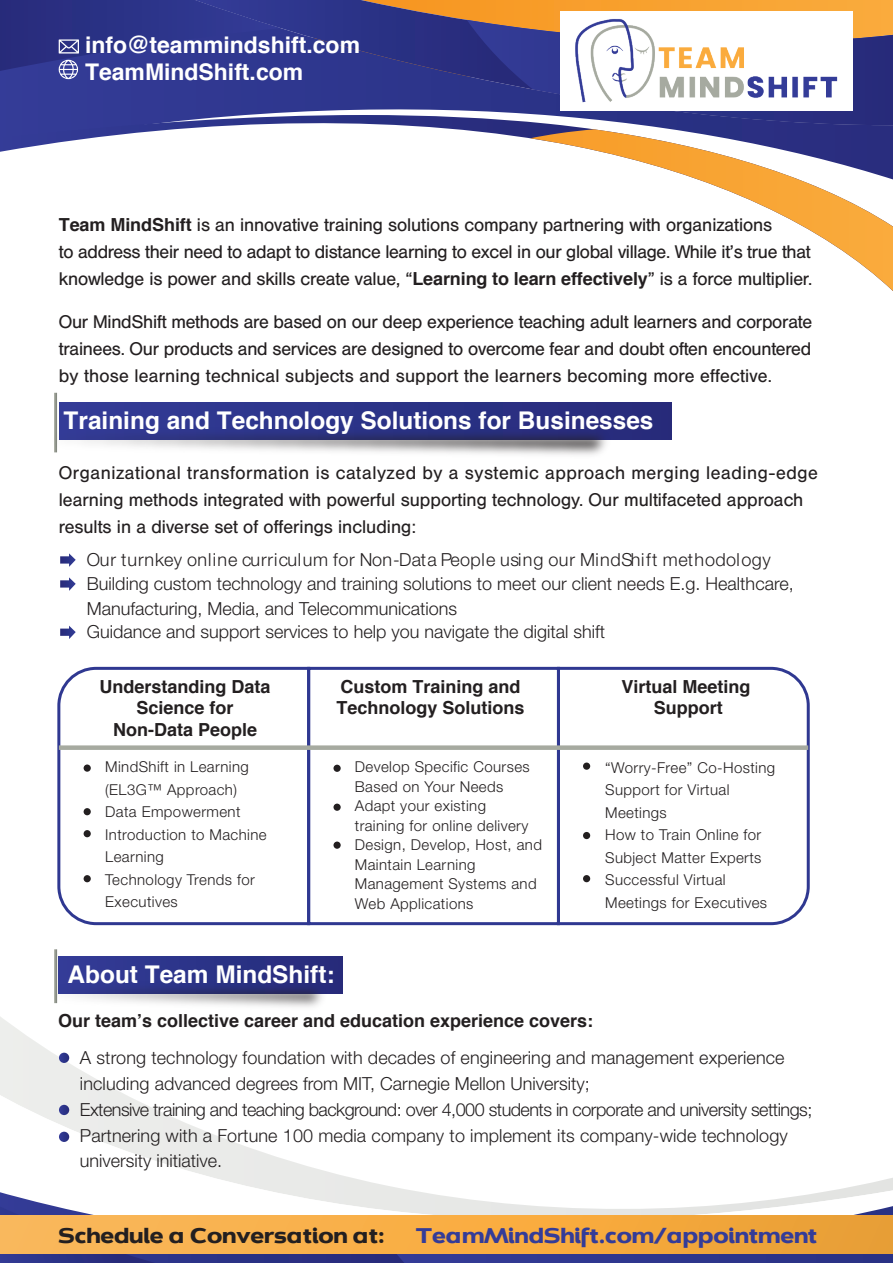
<style>
.page{position:relative;width:893px;height:1263px;background:#fff}
.page>*{position:absolute;margin:0;border:0;box-sizing:border-box;transform-origin:0 0}
.t1{font:700 24.45px "Helvetica";color:#fff}
.t2{font:700 22.95px/27.6px "Helvetica";color:#fff}
.t3{font:20.7px "Dienstag Regular 3";letter-spacing:-.01em;color:#343c98}
.t4{font:20.7px "Dienstag Regular 3";letter-spacing:-.01em;color:#231f20}
.t5{font:18px/27px "Helvetica BQ";color:#231f20}
.t6{font:300 18px/25.7px "Helvetica Neue";color:#231f20}
.t7{font:700 18px/21.6px "Helvetica";color:#231f20;text-align:center}
.t8{font:300 15px/22.5px "Helvetica Neue";letter-spacing:.025em;color:#231f20}
.s1{font-family:"Helvetica";font-weight:700}
</style>
<div class="page">
<div style="left:0;top:79px;width:195px;height:35px;background:#333a95"></div>
<svg style="left:0;top:114px;width:893px;height:38px"></svg>
<svg style="left:530px;top:129px;width:363px;height:162px"></svg>
<svg style="left:195px;top:0;width:151px;height:125px;background:#394193"></svg>
<svg style="left:346px;top:0;width:547px;height:125px;background:#61547a"></svg>
<svg style="left:0;top:1017px;width:80px;height:53px"></svg>
<svg style="left:0;top:1070px;width:893px;height:193px"></svg>
<svg style="left:0;top:0;width:280px;height:79px;background:#30378c"></svg>
<div style="left:0;top:1216px;width:893px;height:38px;background:linear-gradient(to right,#feb95a,#eea031)"></div>
<div style="left:59px;top:403px;width:613px;height:36px;background:#272a7a"></div>
<img style="left:54px;top:392px;width:601px;height:63px">
<svg style="left:60px;top:553px;width:16px;height:14px"></svg>
<svg style="left:60px;top:577px;width:16px;height:14px"></svg>
<svg style="left:60px;top:626px;width:16px;height:13px"></svg>
<img style="left:5px;top:949px;width:338px;height:104px">
<svg style="left:59px;top:1053px;width:10px;height:10px"></svg>
<svg style="left:59px;top:1105px;width:10px;height:10px"></svg>
<svg style="left:59px;top:1132px;width:10px;height:10px"></svg>
<img style="left:560px;top:11px;width:292px;height:100px">
<svg style="left:57px;top:666px;width:255px;height:260px"></svg>
<div style="left:307px;top:667px;width:253px;height:258px;border:3px solid #2f3891"></div>
<svg style="left:555px;top:666px;width:255px;height:260px"></svg>
<div style="left:59px;top:745px;width:749px;height:5px;background:#a6aaa0"></div>
<div style="left:333px;top:765px;width:8px;height:7px;background:#231f20;border-radius:50%"></div>
<div style="left:333px;top:804px;width:8px;height:7px;background:#231f20;border-radius:50%"></div>
<div style="left:333px;top:841px;width:8px;height:8px;background:#231f20;border-radius:50%"></div>
<div style="left:84px;top:764px;width:7px;height:8px;background:#231f20;border-radius:50%"></div>
<div style="left:84px;top:808px;width:7px;height:7px;background:#231f20;border-radius:50%"></div>
<div style="left:84px;top:830px;width:7px;height:7px;background:#231f20;border-radius:50%"></div>
<div style="left:84px;top:875px;width:7px;height:7px;background:#231f20;border-radius:50%"></div>
<div style="left:583px;top:762px;width:7px;height:8px;background:#231f20;border-radius:50%"></div>
<div style="left:583px;top:832px;width:7px;height:7px;background:#231f20;border-radius:50%"></div>
<div style="left:583px;top:875px;width:7px;height:7px;background:#231f20;border-radius:50%"></div>
<p class="t2" style="left:85px;top:30px;width:277px">info@teammindshift.com<br>TeamMindShift.com</p>
<p class="t5" style="left:59px;top:212px;width:755px"><span class="s1">Team MindShift</span> is an innovative training solutions company partnering with organizations<br>to address their need to adapt to distance learning to excel in our global village. While it’s true that knowledge is power and skills create value, “<span class="s1">Learning to learn effectively</span>” is a force multiplier.</p>
<p class="t5" style="left:59px;top:309px;width:755px;text-align:justify">Our MindShift methods are based on our deep experience teaching adult learners and corporate trainees. Our products and services are designed to overcome fear and doubt often encountered by those learning technical subjects and support the learners becoming more effective.</p>
<h1 class="t1" style="left:64px;top:405px;width:591px">Training and Technology Solutions for Businesses</h1>
<p class="t5" style="left:59px;top:459px;width:761px">Organizational transformation is catalyzed by a systemic approach merging leading-edge learning methods integrated with powerful supporting technology. Our multifaceted approach results in a diverse set of offerings including:</p>
<p class="t6" style="left:87px;top:548px;width:708px;line-height:23.4px">Our turnkey online curriculum for Non-Data People using our MindShift methodology<br>Building custom technology and training solutions to meet our client needs E.g. Healthcare,</p>
<p class="t6" style="left:87px;top:596px;width:520px;line-height:23.4px">Manufacturing, Media, and Telecommunications<br>Guidance and support services to help you navigate the digital shift</p>
<p class="t7" style="left:336px;top:675px;width:190px;text-align:left">Custom Training and<br>Technology Solutions</p>
<p class="t7" style="left:100px;top:675px;width:173px">Understanding Data<br>Science for<br>Non-Data People</p>
<p class="t7" style="left:621px;top:675px;width:131px">Virtual Meeting<br>Support</p>
<p class="t8" style="left:355px;top:757px;width:189px;line-height:19.5px">Develop Specific Courses<br>Based on Your Needs<br>Adapt your existing<br>training for online delivery<br>Design, Develop, Host, and<br>Maintain Learning<br>Management Systems and<br>Web Applications</p>
<p class="t8" style="left:105px;top:755px;width:163px">MindShift in Learning (EL3G™ Approach)<br>Data Empowerment<br>Introduction to Machine<br>Learning<br>Technology Trends for<br>Executives</p>
<p class="t8" style="left:605px;top:756px;width:172px">“Worry-Free” Co-Hosting<br>Support for Virtual<br>Meetings<br>How to Train Online for<br>Subject Matter Experts<br>Successful Virtual<br>Meetings for Executives</p>
<h1 class="t1" style="left:68px;top:958px;width:269px">About Team MindShift:</h1>
<p class="t7" style="left:58px;top:1010px;width:537px">Our team’s collective career and education experience covers:</p>
<p class="t6" style="left:80px;top:1045px;width:734px">A strong technology foundation with decades of engineering and management experience including advanced degrees from MIT, Carnegie Mellon University;<br>Extensive training and teaching background: over 4,000 students in corporate and university settings; Partnering with a Fortune 100 media company to implement its company-wide technology university initiative.</p>
<p class="t4" style="left:58px;top:1221px;width:328px">Schedule a Conversation at:</p>
<p class="t3" style="left:416px;top:1221px;width:403px">TeamMindShift.com/appointment</p>
</div>
